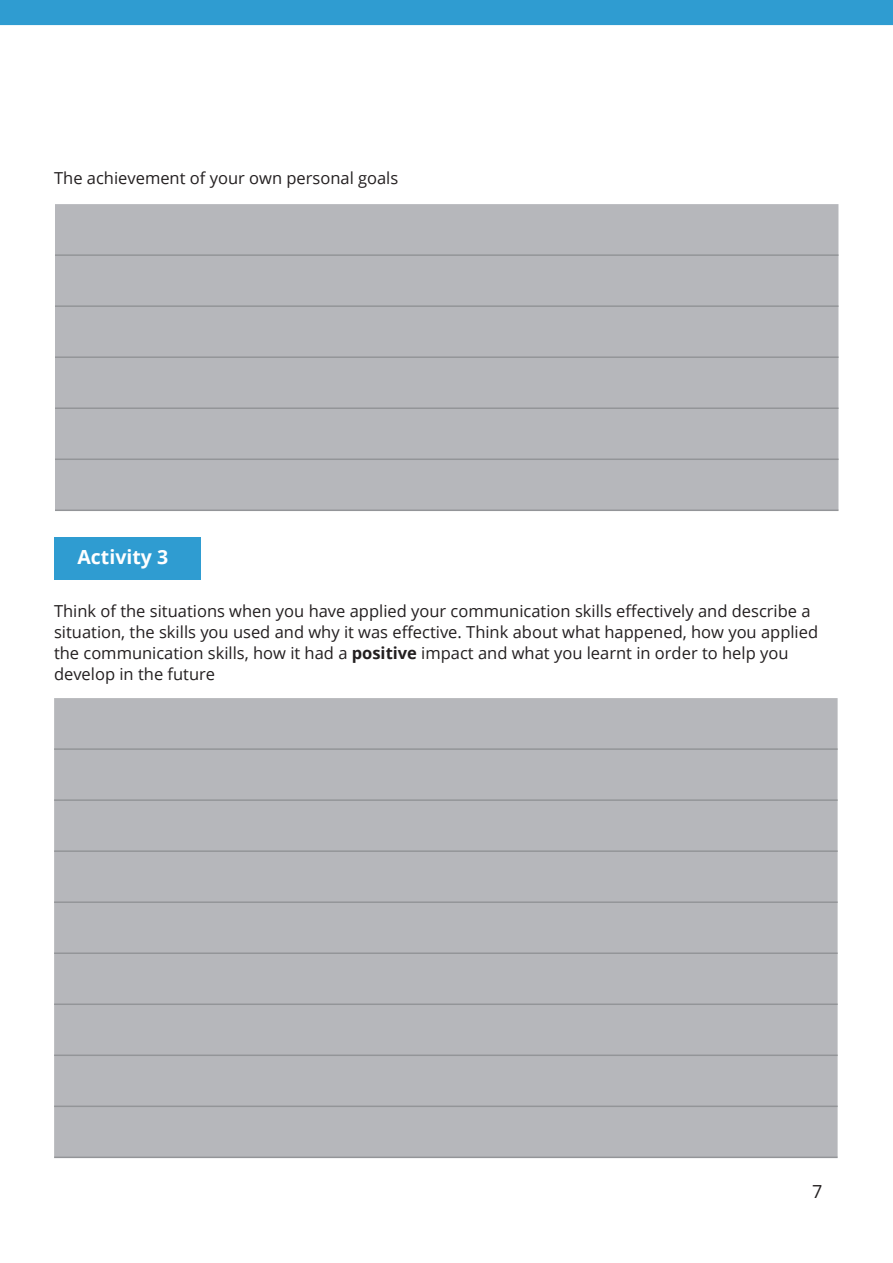
<style>
.page{position:relative;width:893px;height:1263px;background:#fff}
.page>*{position:absolute;margin:0;border:0;box-sizing:border-box;transform-origin:0 0}
.t1{font:700 19.5px "Open Sans";color:#fff}
.t2{font:18px "Open Sans";color:#231f20}
.t3{font:16.5px/21px "Open Sans";color:#231f20}
.s1{font-weight:700}
</style>
<div class="page">
<div style="left:0;top:0;width:893px;height:25px;background:#2f9cd1"></div>
<div style="left:54px;top:537px;width:147px;height:43px;background:#2f9cd1"></div>
<div style="left:54px;top:698px;width:784px;height:458px;background:#b6b7bb"></div>
<hr style="left:54px;top:748px;width:784px;height:2px;background:#939598">
<hr style="left:54px;top:799px;width:784px;height:2px;background:#939598">
<hr style="left:54px;top:850px;width:784px;height:2px;background:#939598">
<hr style="left:54px;top:901px;width:784px;height:2px;background:#939598">
<hr style="left:54px;top:952px;width:784px;height:2px;background:#939598">
<hr style="left:54px;top:1003px;width:784px;height:2px;background:#939598">
<hr style="left:54px;top:1054px;width:784px;height:2px;background:#939598">
<hr style="left:54px;top:1105px;width:784px;height:2px;background:#939598">
<hr style="left:54px;top:1156px;width:784px;height:2px;background:#939598">
<div style="left:55px;top:204px;width:783px;height:305px;background:#b6b7bb"></div>
<hr style="left:55px;top:254px;width:783px;height:2px;background:#939598">
<hr style="left:55px;top:305px;width:783px;height:2px;background:#939598">
<hr style="left:55px;top:356px;width:783px;height:2px;background:#939598">
<hr style="left:55px;top:407px;width:783px;height:2px;background:#939598">
<hr style="left:55px;top:458px;width:783px;height:2px;background:#939598">
<hr style="left:55px;top:509px;width:783px;height:2px;background:#939598">
<p class="t3" style="left:54px;top:167px;width:346px">The achievement of your own personal goals</p>
<p class="t1" style="left:78px;top:543px;width:92px">Activity 3</p>
<p class="t3" style="left:54px;top:600px;width:766px">Think of the situations when you have applied your communication skills effectively and describe a situation, the skills you used and why it was effective. Think about what happened, how you applied the communication skills, how it had a <span class="s1">positive</span> impact and what you learnt in order to help you develop in the future</p>
<p class="t2" style="left:812px;top:1179px;width:12px">7</p>
</div>
